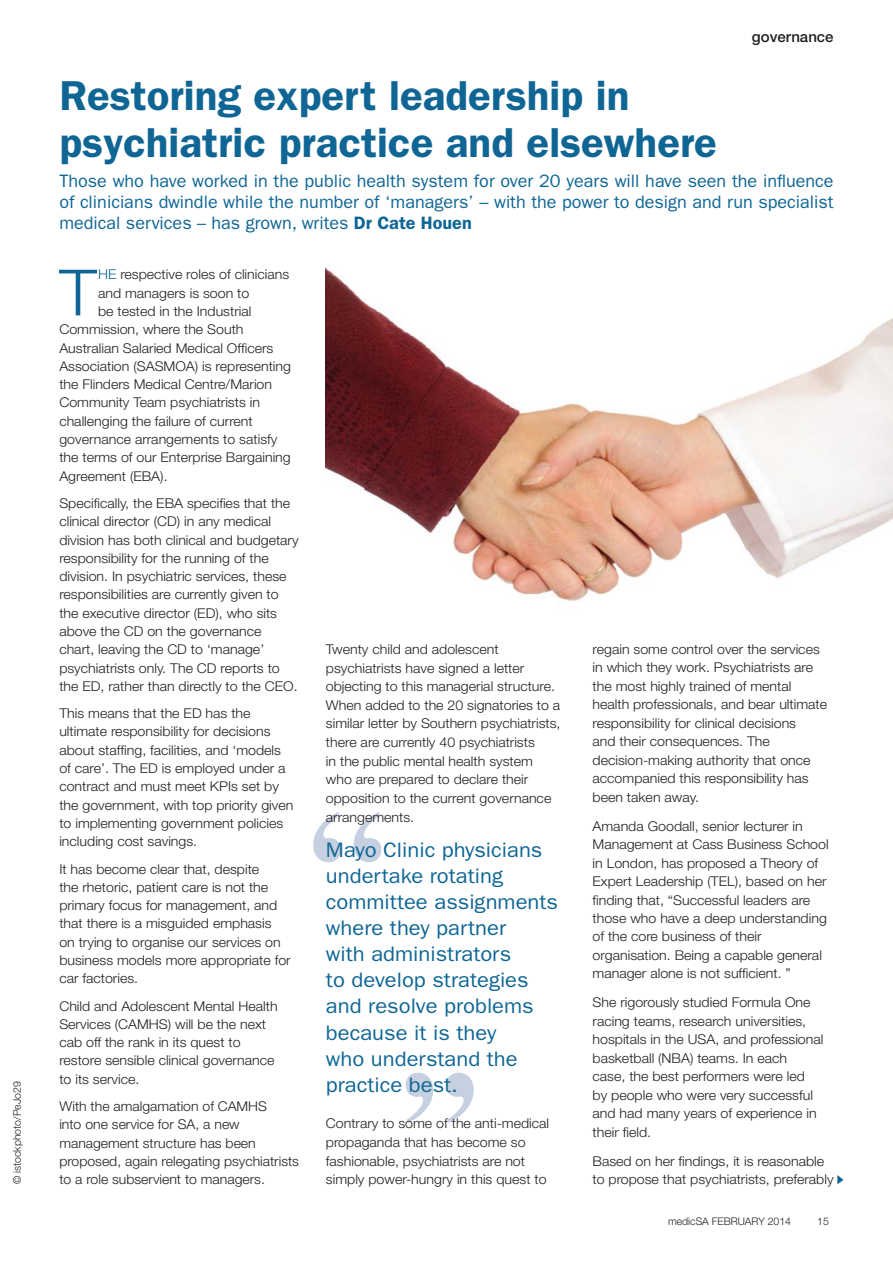
<style>
.page{position:relative;width:893px;height:1263px;background:#fff}
.page>*{position:absolute;margin:0;border:0;box-sizing:border-box;transform-origin:0 0}
.t1{font:300 63.9px "Helvetica Neue";color:#0f6695;scale:1.05 1}
.t2{font:600 42px/46.5px "Franklin Gothic";color:#0f6695}
.t3{font:21px/26.1px "Franklin Gothic";color:#0f6695;scale:1.05 1}
.t4{font:18px/21px "Franklin Gothic";color:#0f6695;text-align:justify}
.t5{font:500 15px "Helvetica Neue";color:#231f20}
.t6{font:300 13.5px/18.3px "Helvetica Neue";color:#231f20;scale:1.05 1}
.t7{font:300 13.5px/18.3px "Helvetica Neue";color:#231f20;scale:1.04 1}
.t8{font:300 10.5px "Helvetica Neue";color:#231f20}
.s1{font-weight:600}
.s2{color:#0f6695}
</style>
<div class="page">
<svg style="left:405px;top:1073px;width:69px;height:50px"></svg>
<svg style="left:313px;top:812px;width:68px;height:50px"></svg>
<img style="left:326px;top:267px;width:566px;height:334px">
<svg style="left:837px;top:1175px;width:6px;height:9px"></svg>
<p class="t8" style="left:13px;top:1184px;width:104px;rotate:-90deg">© istockphoto/PeJo29</p>
<p class="t5" style="left:751px;top:31px;width:83px">governance</p>
<p class="t2" style="left:59px;top:76px;width:659px">Restoring expert leadership in psychiatric practice and elsewhere</p>
<p class="t4" style="left:59px;top:172px;width:775px">Those who have worked in the public health system for over 20 years will have seen the influence of clinicians dwindle while the number of ‘managers’ – with the power to design and run specialist medical services – has grown, writes <span class="s1">Dr Cate Houen</span></p>
<p class="t1" style="left:59px;top:270px;width:37px">T</p>
<p class="t6" style="left:98px;top:267px;width:184px"><span class="s2">HE</span> respective roles of clinicians</p>
<p class="t6" style="left:98px;top:285px;width:146px">and managers is soon to</p>
<p class="t6" style="left:98px;top:303px;width:148px">be tested in the Industrial</p>
<p class="t6" style="left:59px;top:322px;width:177px">Commission, where the South</p>
<p class="t6" style="left:59px;top:340px;width:205px">Australian Salaried Medical Officers</p>
<p class="t6" style="left:59px;top:358px;width:222px">Association (SASMOA) is representing</p>
<p class="t6" style="left:59px;top:376px;width:204px">the Flinders Medical Centre/Marion</p>
<p class="t6" style="left:59px;top:395px;width:193px">Community Team psychiatrists in</p>
<p class="t6" style="left:59px;top:413px;width:186px">challenging the failure of current</p>
<p class="t6" style="left:59px;top:431px;width:209px">governance arrangements to satisfy</p>
<p class="t6" style="left:59px;top:450px;width:222px">the terms of our Enterprise Bargaining</p>
<p class="t6" style="left:59px;top:468px;width:105px">Agreement (EBA).</p>
<p class="t6" style="left:59px;top:495px;width:229px">Specifically, the EBA specifies that the clinical director (CD) in any medical division has both clinical and budgetary responsibility for the running of the division. In psychiatric services, these responsibilities are currently given to the executive director (ED), who sits above the CD on the governance chart, leaving the CD to ‘manage’ psychiatrists only. The CD reports to the ED, rather than directly to the CEO.</p>
<p class="t6" style="left:59px;top:705px;width:224px">This means that the ED has the ultimate responsibility for decisions about staffing, facilities, and ‘models of care’. The ED is employed under a contract and must meet KPIs set by the government, with top priority given to implementing government policies including cost savings.</p>
<p class="t6" style="left:59px;top:861px;width:222px">It has become clear that, despite<br>the rhetoric, patient care is not the primary focus for management, and that there is a misguided emphasis<br>on trying to organise our services on business models more appropriate for car factories.</p>
<p class="t6" style="left:59px;top:998px;width:209px">Child and Adolescent Mental Health<br>Services (CAMHS) will be the next cab off the rank in its quest to restore sensible clinical governance to its service.</p>
<p class="t7" style="left:59px;top:1098px;width:232px">With the amalgamation of CAMHS<br>into one service for SA, a new management structure has been proposed, again relegating psychiatrists to a role subservient to managers.</p>
<p class="t6" style="left:326px;top:641px;width:225px">Twenty child and adolescent psychiatrists have signed a letter objecting to this managerial structure.<br>When added to the 20 signatories to a similar letter by Southern psychiatrists, there are currently 40 psychiatrists<br>in the public mental health system who are prepared to declare their opposition to the current governance arrangements.</p>
<p class="t3" style="left:326px;top:838px;width:222px">Mayo Clinic physicians undertake rotating committee assignments where they partner<br>with administrators<br>to develop strategies and resolve problems because it is they<br>who understand the practice best.</p>
<p class="t6" style="left:326px;top:1116px;width:214px">Contrary to some of the anti-medical propaganda that has become so fashionable, psychiatrists are not</p>
<p class="t6" style="left:326px;top:1172px;width:212px">simply power-hungry in this quest to</p>
<p class="t6" style="left:592px;top:641px;width:225px">regain some control over the services in which they work. Psychiatrists are the most highly trained of mental health professionals, and bear ultimate responsibility for clinical decisions<br>and their consequences. The decision-making authority that once accompanied this responsibility has been taken away.</p>
<p class="t6" style="left:592px;top:818px;width:226px">Amanda Goodall, senior lecturer in Management at Cass Business School in London, has proposed a Theory of Expert Leadership (TEL), based on her finding that, “Successful leaders are those who have a deep understanding of the core business of their organisation. Being a capable general manager alone is not sufficient. ”</p>
<p class="t6" style="left:592px;top:995px;width:221px">She rigorously studied Formula One racing teams, research universities, hospitals in the USA, and professional basketball (NBA) teams. In each<br>case, the best performers were led<br>by people who were very successful and had many years of experience in their field.</p>
<p class="t6" style="left:592px;top:1153px;width:231px">Based on her findings, it is reasonable to propose that psychiatrists, preferably</p>
<p class="t8" style="left:668px;top:1217px;width:124px">medicSA FEBRUARY 2014</p>
<p class="t8" style="left:817px;top:1217px;width:13px">15</p>
</div>
